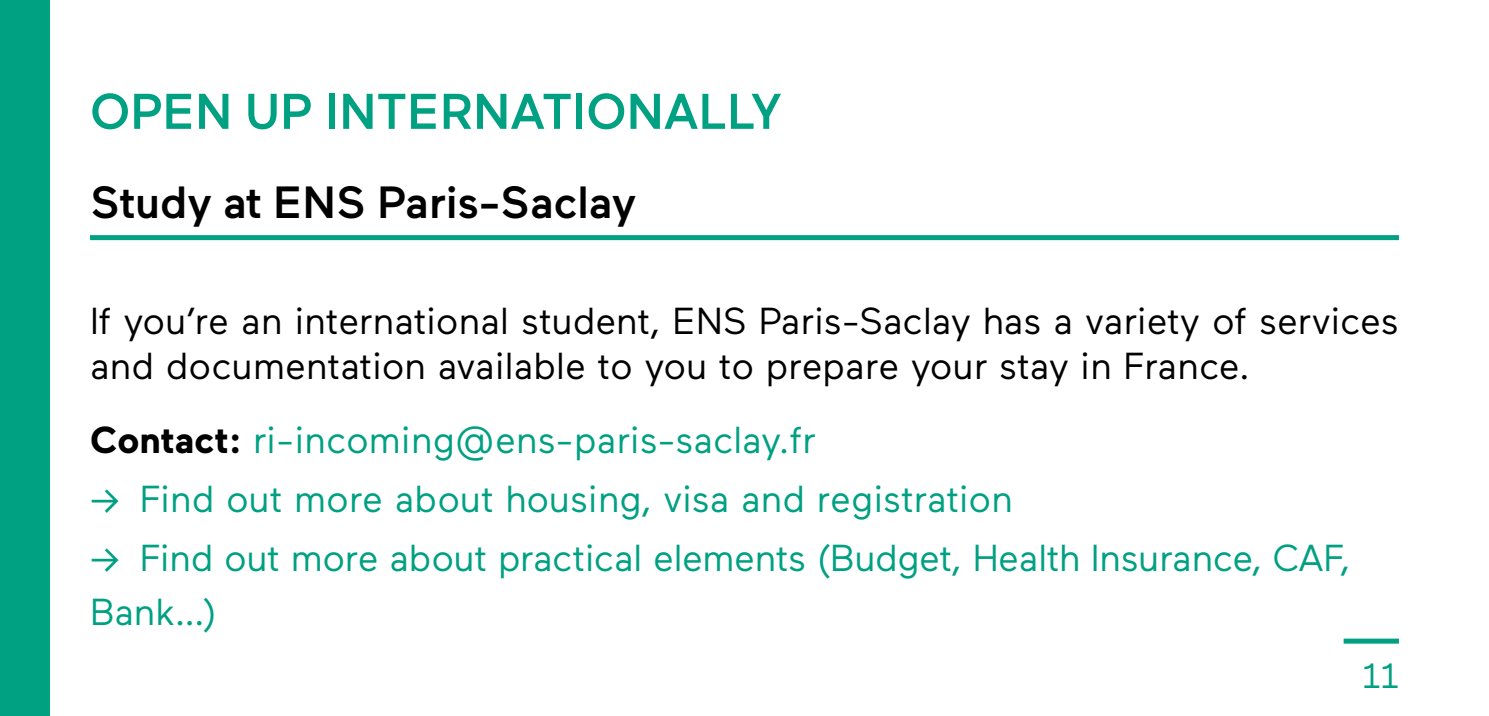
<style>
.page{position:relative;width:1489px;height:716px;background:#fff}
.page>*{position:absolute;margin:0;border:0;box-sizing:border-box;transform-origin:0 0}
.t1{font:500 50px "Maax";color:#00a082}
.t2{font:500 45px "Maax";color:#000}
.t3{font:37.5px/59.2px "Maax";color:#00a082}
.t4{font:37.5px/45px "Maax";color:#000}
.t5{font:35px "Maax";color:#00a082}
.s1{font-weight:700;color:#000}
</style>
<div class="page">
<div style="left:0;top:0;width:50px;height:716px;background:#00a082"></div>
<div style="left:90px;top:235px;width:1308px;height:5px;background:#00a082"></div>
<div style="left:1343px;top:638px;width:55px;height:5px;background:#00a082"></div>
<h1 class="t1" style="left:90px;top:85px;width:693px">OPEN UP INTERNATIONALLY</h1>
<p class="t2" style="left:90px;top:178px;width:548px">Study at ENS Paris-Saclay</p>
<p class="t4" style="left:90px;top:299px;width:1310px">If you’re an international student, ENS Paris-Saclay has a variety of services and documentation available to you to prepare your stay in France.</p>
<p class="t3" style="left:90px;top:410px;width:1261px"><span class="s1">Contact:</span> ri-incoming@ens-paris-saclay.fr<br>Ǖ Find out more about housing, visa and registration<br>Ǖ Find out more about practical elements (Budget, Health Insurance, CAF,</p>
<p class="t3" style="left:90px;top:583px;width:128px">Bank…)</p>
<p class="t5" style="left:1361px;top:656px;width:38px">11</p>
</div>
